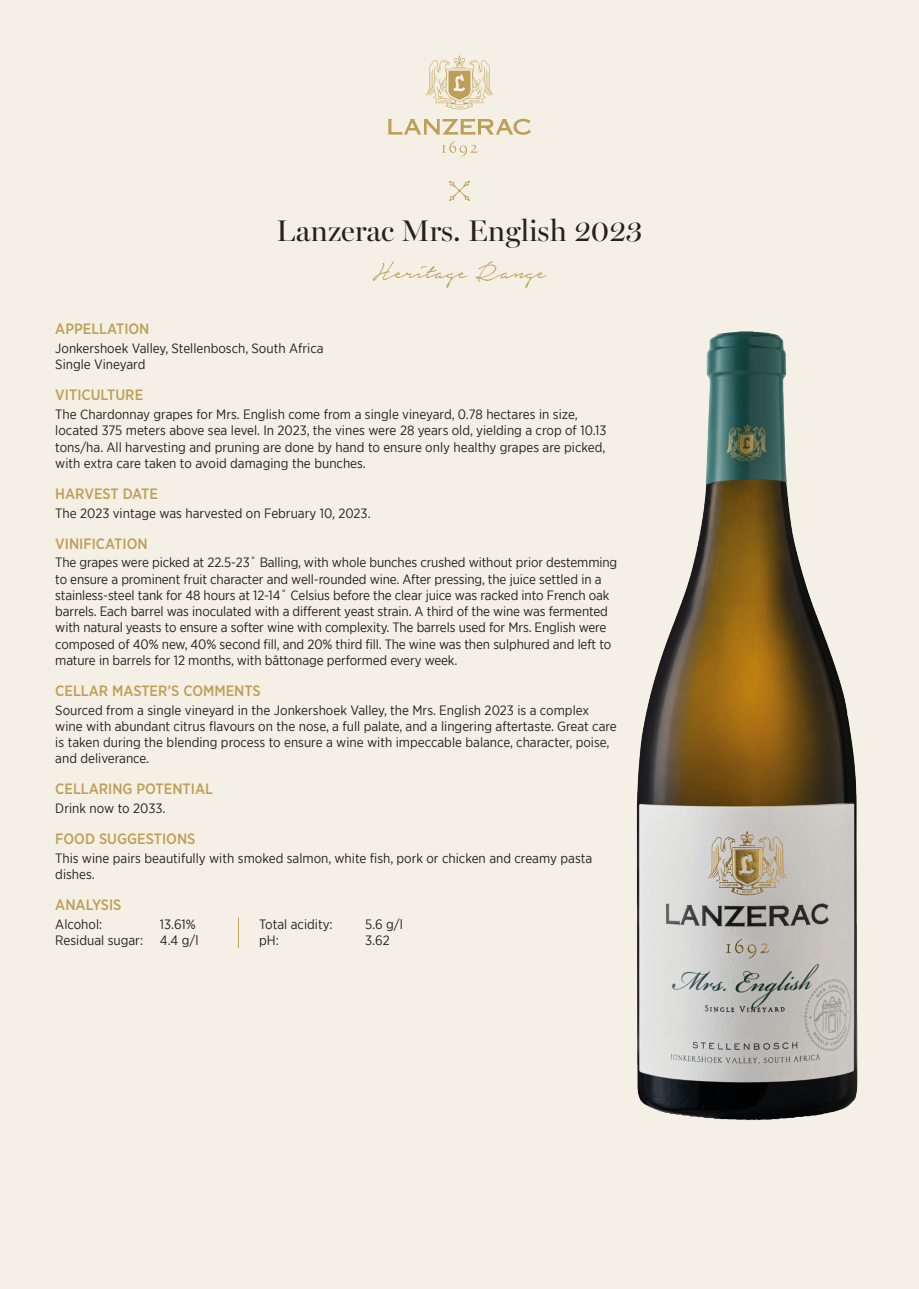
<style>
.page{position:relative;width:919px;height:1289px;background:#fff}
.page>*{position:absolute;margin:0;border:0;box-sizing:border-box;transform-origin:0 0}
.t1{font:30px "Miller Banner";color:#2b2017}
.t2{font:30px "Notera";color:#be9f57}
.t3{font:500 15px "Gotham Narrow";color:#be9f57}
.t4{font:13.5px/16.2px "Gotham Narrow";letter-spacing:-.01em;color:#2b2017}
</style>
<div class="page">
<div style="left:0;top:0;width:918px;height:1288px;background:#f5f0e5"></div>
<svg style="left:449px;top:181px;width:21px;height:20px"></svg>
<hr style="left:238px;top:917px;width:1px;height:30px;background:#be9f57">
<img style="left:636px;top:331px;width:222px;height:790px">
<svg style="left:388px;top:118px;width:143px;height:17px"></svg>
<svg style="left:441px;top:141px;width:36px;height:16px"></svg>
<svg style="left:426px;top:55px;width:67px;height:55px"></svg>
<h1 class="t1" style="left:276px;top:213px;width:368px">Lanzerac Mrs. English 2023</h1>
<h1 class="t2" style="left:373px;top:256px;width:175px">Heritage Range</h1>
<p class="t3" style="left:55px;top:319px;width:96px">APPELLATION</p>
<p class="t4" style="left:55px;top:341px;width:270px">Jonkershoek Valley, Stellenbosch, South Africa<br>Single Vineyard</p>
<p class="t3" style="left:55px;top:385px;width:89px">VITICULTURE</p>
<p class="t4" style="left:55px;top:407px;width:552px">The Chardonnay grapes for Mrs. English come from a single vineyard, 0.78 hectares in size, located 375 meters above sea level. In 2023, the vines were 28 years old, yielding a crop of 10.13 tons/ha. All harvesting and pruning are done by hand to ensure only healthy grapes are picked, with extra care taken to avoid damaging the bunches.</p>
<p class="t3" style="left:55px;top:484px;width:104px">HARVEST DATE</p>
<p class="t4" style="left:55px;top:505px;width:317px">The 2023 vintage was harvested on February 10, 2023.</p>
<p class="t3" style="left:55px;top:534px;width:94px">VINIFICATION</p>
<p class="t4" style="left:55px;top:555px;width:563px">The grapes were picked at 22.5-23˚ Balling, with whole bunches crushed without prior destemming to ensure a prominent fruit character and well-rounded wine. After pressing, the juice settled in a stainless-steel tank for 48 hours at 12-14˚ Celsius before the clear juice was racked into French oak barrels. Each barrel was inoculated with a different yeast strain. A third of the wine was fermented with natural yeasts to ensure a softer wine with complexity. The barrels used for Mrs. English were composed of 40% new, 40% second fill, and 20% third fill. The wine was then sulphured and left to mature in barrels for 12 months, with bâttonage performed every week.</p>
<p class="t3" style="left:55px;top:681px;width:207px">CELLAR MASTER’S COMMENTS</p>
<p class="t4" style="left:55px;top:702px;width:563px">Sourced from a single vineyard in the Jonkershoek Valley, the Mrs. English 2023 is a complex wine with abundant citrus flavours on the nose, a full palate, and a lingering aftertaste. Great care is taken during the blending process to ensure a wine with impeccable balance, character, poise, and deliverance.</p>
<p class="t3" style="left:55px;top:779px;width:159px">CELLARING POTENTIAL</p>
<p class="t4" style="left:55px;top:800px;width:112px">Drink now to 2033.</p>
<p class="t3" style="left:55px;top:829px;width:142px">FOOD SUGGESTIONS</p>
<p class="t4" style="left:55px;top:850px;width:538px">This wine pairs beautifully with smoked salmon, white fish, pork or chicken and creamy pasta dishes.</p>
<p class="t3" style="left:55px;top:895px;width:68px">ANALYSIS</p>
<p class="t4" style="left:55px;top:916px;width:89px">Alcohol:<br>Residual sugar:</p>
<p class="t4" style="left:160px;top:916px;width:40px">13.61%<br>4.4 g/l</p>
<p class="t4" style="left:259px;top:916px;width:75px">Total acidity: pH:</p>
<p class="t4" style="left:365px;top:916px;width:39px">5.6 g/l<br>3.62</p>
</div>
